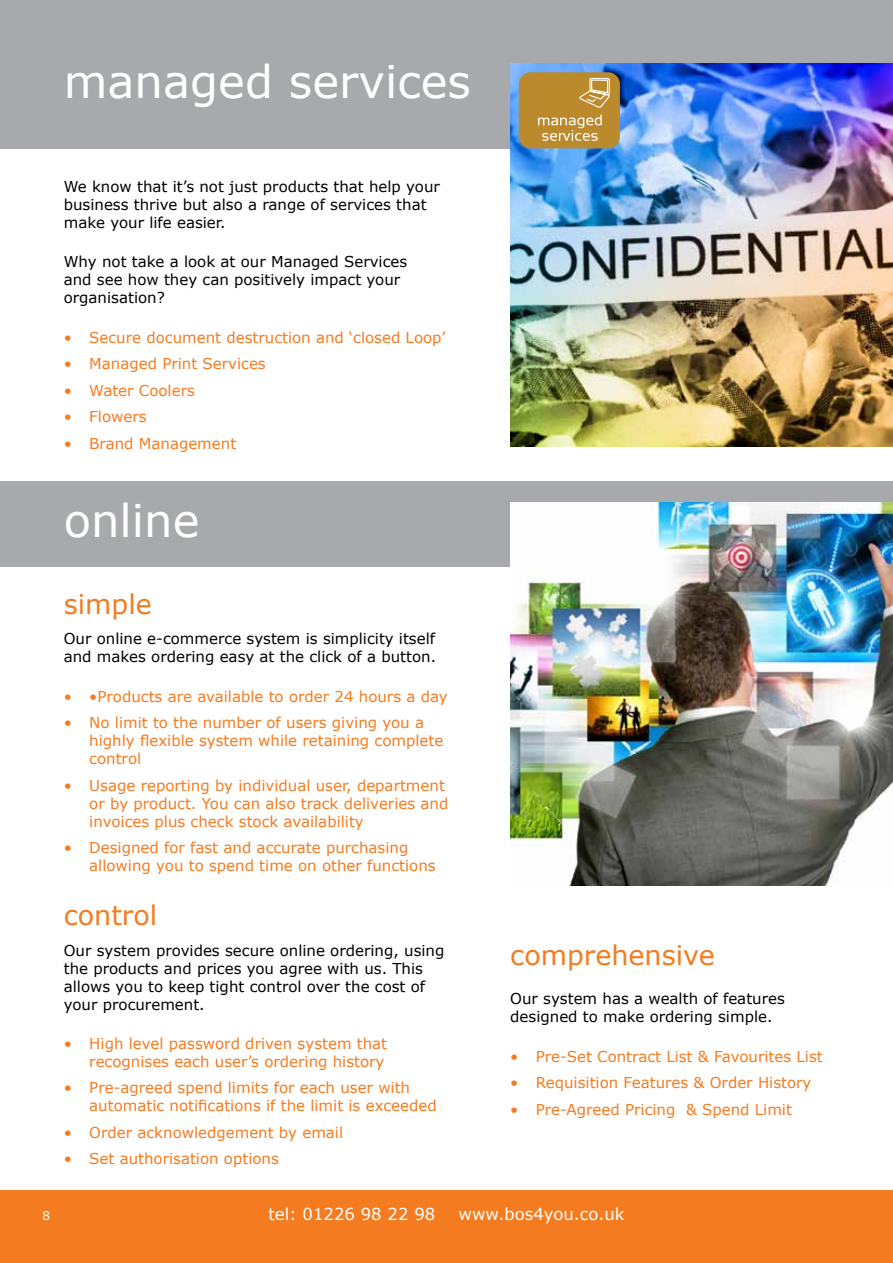
<style>
.page{position:relative;width:893px;height:1263px;background:#fff}
.page>*{position:absolute;margin:0;border:0;box-sizing:border-box;transform-origin:0 0}
.t1{font:45px "Verdana";color:#fff}
.t2{font:27px "Verdana";color:#f47b20}
.t3{font:16.5px "Verdana";color:#fff}
.t4{font:15px/18px "Verdana";color:#f47b20}
.t5{font:15px/18px "Verdana";color:#000}
.t6{font:12px "Verdana";color:#fff}
</style>
<div class="page">
<div style="left:0;top:1191px;width:893px;height:72px;background:#f47b20"></div>
<div style="left:0;top:0;width:893px;height:149px;background:#a7a9ac"></div>
<div style="left:0;top:481px;width:893px;height:85px;background:#a7a9ac"></div>
<img style="left:510px;top:64px;width:383px;height:382px">
<img style="left:510px;top:503px;width:383px;height:382px">
<div style="left:519px;top:72px;width:101px;height:76px;background:#ba8a2d;border-radius:12px"></div>
<svg style="left:538px;top:77px;width:72px;height:140px"></svg>
<h1 class="t1" style="left:64px;top:51px;width:409px">managed services</h1>
<p class="t5" style="left:64px;top:178px;width:378px">We know that it’s not just products that help your business thrive but also a range of services that make your life easier.</p>
<p class="t5" style="left:64px;top:253px;width:345px">Why not take a look at our Managed Services and see how they can positively impact your organisation?</p>
<p class="t4" style="left:64px;top:328px;width:383px">• Secure document destruction and ‘closed Loop’</p>
<p class="t4" style="left:64px;top:355px;width:204px">• Managed Print Services</p>
<p class="t4" style="left:64px;top:381px;width:133px">• Water Coolers</p>
<p class="t4" style="left:64px;top:408px;width:84px">• Flowers</p>
<p class="t4" style="left:64px;top:434px;width:174px">• Brand Management</p>
<h1 class="t1" style="left:64px;top:490px;width:137px">online</h1>
<h2 class="t2" style="left:64px;top:585px;width:90px">simple</h2>
<p class="t5" style="left:64px;top:630px;width:374px">Our online e-commerce system is simplicity itself and makes ordering easy at the click of a button.</p>
<p class="t4" style="left:64px;top:687px;width:385px">• •Products are available to order 24 hours a day</p>
<p class="t4" style="left:89px;top:713px;width:356px;text-indent:-26px">• No limit to the number of users giving you a highly flexible system while retaining complete control</p>
<p class="t4" style="left:89px;top:776px;width:361px;text-indent:-26px">• Usage reporting by individual user, department or by product. You can also track deliveries and invoices plus check stock availability</p>
<p class="t4" style="left:89px;top:838px;width:348px;text-indent:-26px">• Designed for fast and accurate purchasing allowing you to spend time on other functions</p>
<h2 class="t2" style="left:64px;top:896px;width:95px">control</h2>
<p class="t5" style="left:64px;top:941px;width:382px">Our system provides secure online ordering, using the products and prices you agree with us. This allows you to keep tight control over the cost of your procurement.</p>
<p class="t4" style="left:64px;top:1034px;width:325px;text-align:right">• High level password driven system that recognises each user’s ordering history</p>
<p class="t4" style="left:89px;top:1079px;width:349px;text-indent:-26px">• Pre-agreed spend limits for each user with automatic notifications if the limit is exceeded</p>
<p class="t4" style="left:64px;top:1123px;width:281px">• Order acknowledgement by email</p>
<p class="t4" style="left:64px;top:1150px;width:217px">• Set authorisation options</p>
<h2 class="t2" style="left:510px;top:937px;width:206px">comprehensive</h2>
<p class="t5" style="left:510px;top:990px;width:276px">Our system has a wealth of features designed to make ordering simple.</p>
<p class="t4" style="left:510px;top:1047px;width:314px">• Pre-Set Contract List &amp; Favourites List</p>
<p class="t4" style="left:510px;top:1074px;width:303px">• Requisition Features &amp; Order History</p>
<p class="t4" style="left:510px;top:1100px;width:283px">• Pre-Agreed Pricing &amp; Spend Limit</p>
<p class="t6" style="left:43px;top:1208px;width:9px">8</p>
<p class="t3" style="left:268px;top:1203px;width:169px">tel: 01226 98 22 98</p>
<p class="t3" style="left:459px;top:1203px;width:167px">www.bos4you.co.uk</p>
</div>
